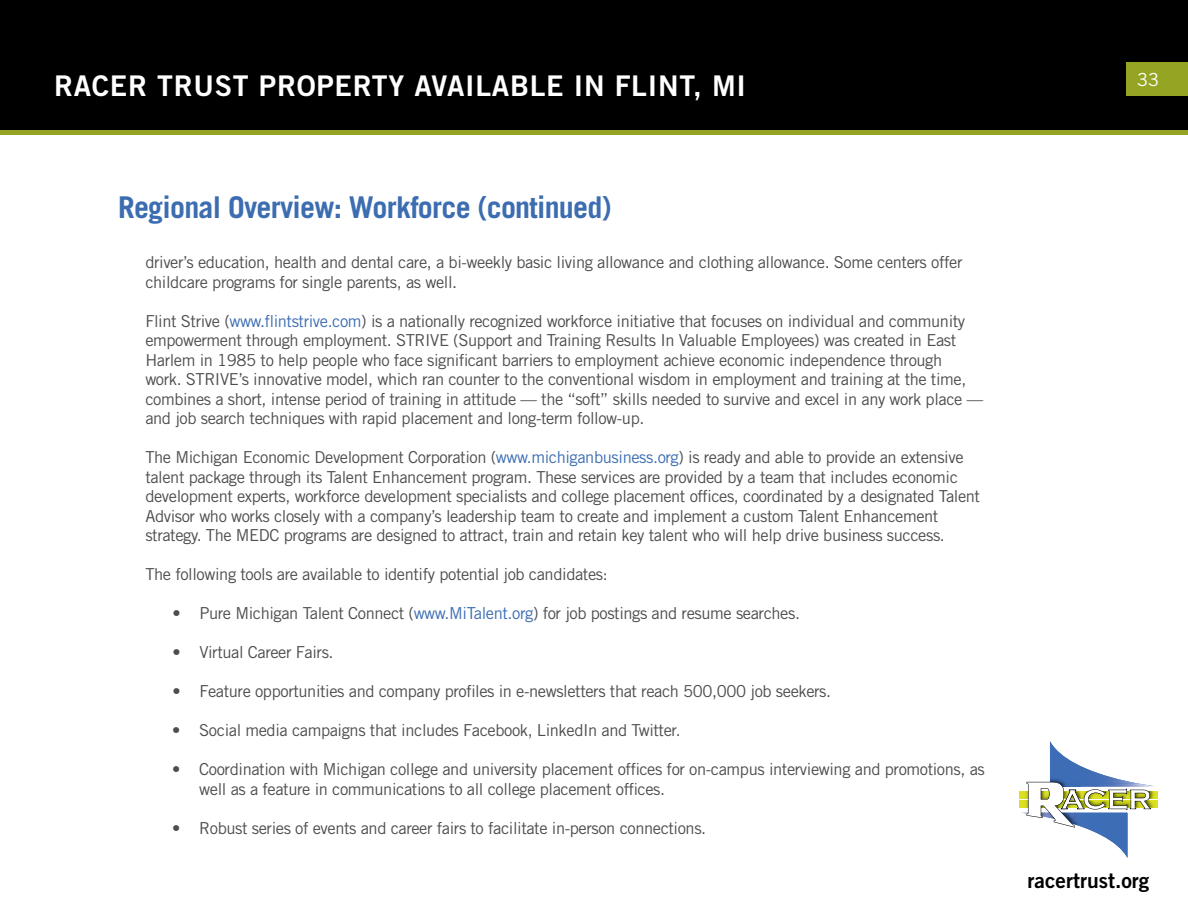
<style>
.page{position:relative;width:1188px;height:918px;background:#fff}
.page>*{position:absolute;margin:0;border:0;box-sizing:border-box;transform-origin:0 0}
.t1{font:700 30px "Trade Gothic LT Std";letter-spacing:-.025em;color:#3c6db1}
.t2{font:28.5px "Trade Gothic LT Std Bd 2";letter-spacing:.025em;color:#fff}
.t3{font:21px "Trade Gothic LT Std Bd 2";color:#000}
.t4{font:18px "Trade Gothic LT Std";color:#fff}
.t5{font:16.5px/19.5px "Trade Gothic LT Std";letter-spacing:-.025em;color:#4d4d4f}
.s1{color:#3c6db1}
</style>
<div class="page">
<div style="left:1px;top:1px;width:1186px;height:131px;background:#000"></div>
<div style="left:0;top:0;width:1188px;height:133px;border:2px solid #000"></div>
<div style="left:1126px;top:62px;width:62px;height:34px;background:#96a424"></div>
<div style="left:0;top:130px;width:1188px;height:5px;background:#96a424"></div>
<div style="left:1019px;top:791px;width:139px;height:7px;background:#dbe120"></div>
<div style="left:1019px;top:801px;width:139px;height:7px;background:#dbe120"></div>
<svg style="left:1021px;top:741px;width:137px;height:117px"></svg>
<h2 class="t2" style="left:54px;top:68px;width:694px">RACER TRUST PROPERTY AVAILABLE IN FLINT, MI</h2>
<h1 class="t1" style="left:118px;top:189px;width:495px">Regional Overview: Workforce (continued)</h1>
<p class="t5" style="left:145px;top:253px;width:819px">driver’s education, health and dental care, a bi-weekly basic living allowance and clothing allowance. Some centers offer childcare programs for single parents, as well.</p>
<p class="t5" style="left:145px;top:311px;width:839px">Flint Strive (<span class="s1">www.flintstrive.com</span>) is a nationally recognized workforce initiative that focuses on individual and community empowerment through employment. STRIVE (Support and Training Results In Valuable Employees) was created in East Harlem in 1985 to help people who face significant barriers to employment achieve economic independence through<br>work. STRIVE’s innovative model, which ran counter to the conventional wisdom in employment and training at the time, combines a short, intense period of training in attitude — the “soft” skills needed to survive and excel in any work place — and job search techniques with rapid placement and long-term follow-up.</p>
<p class="t5" style="left:145px;top:448px;width:836px">The Michigan Economic Development Corporation (<span class="s1">www.michiganbusiness.org</span>) is ready and able to provide an extensive talent package through its Talent Enhancement program. These services are provided by a team that includes economic development experts, workforce development specialists and college placement offices, coordinated by a designated Talent Advisor who works closely with a company’s leadership team to create and implement a custom Talent Enhancement strategy. The MEDC programs are designed to attract, train and retain key talent who will help drive business success.</p>
<p class="t5" style="left:145px;top:565px;width:464px">The following tools are available to identify potential job candidates:</p>
<p class="t5" style="left:172px;top:604px;width:629px">• Pure Michigan Talent Connect (<span class="s1">www.MiTalent.org</span>) for job postings and resume searches.</p>
<p class="t5" style="left:172px;top:643px;width:163px">• Virtual Career Fairs.</p>
<p class="t5" style="left:172px;top:682px;width:660px">• Feature opportunities and company profiles in e-newsletters that reach 500,000 job seekers.</p>
<p class="t5" style="left:172px;top:721px;width:510px">• Social media campaigns that includes Facebook, LinkedIn and Twitter.</p>
<p class="t5" style="left:199px;top:760px;width:787px;text-indent:-27px">• Coordination with Michigan college and university placement offices for on-campus interviewing and promotions, as well as a feature in communications to all college placement offices.</p>
<p class="t5" style="left:172px;top:818px;width:536px">• Robust series of events and career fairs to facilitate in-person connections.</p>
<p class="t4" style="left:1137px;top:68px;width:23px">33</p>
<p class="t3" style="left:1028px;top:867px;width:123px">racertrust.org</p>
</div>
